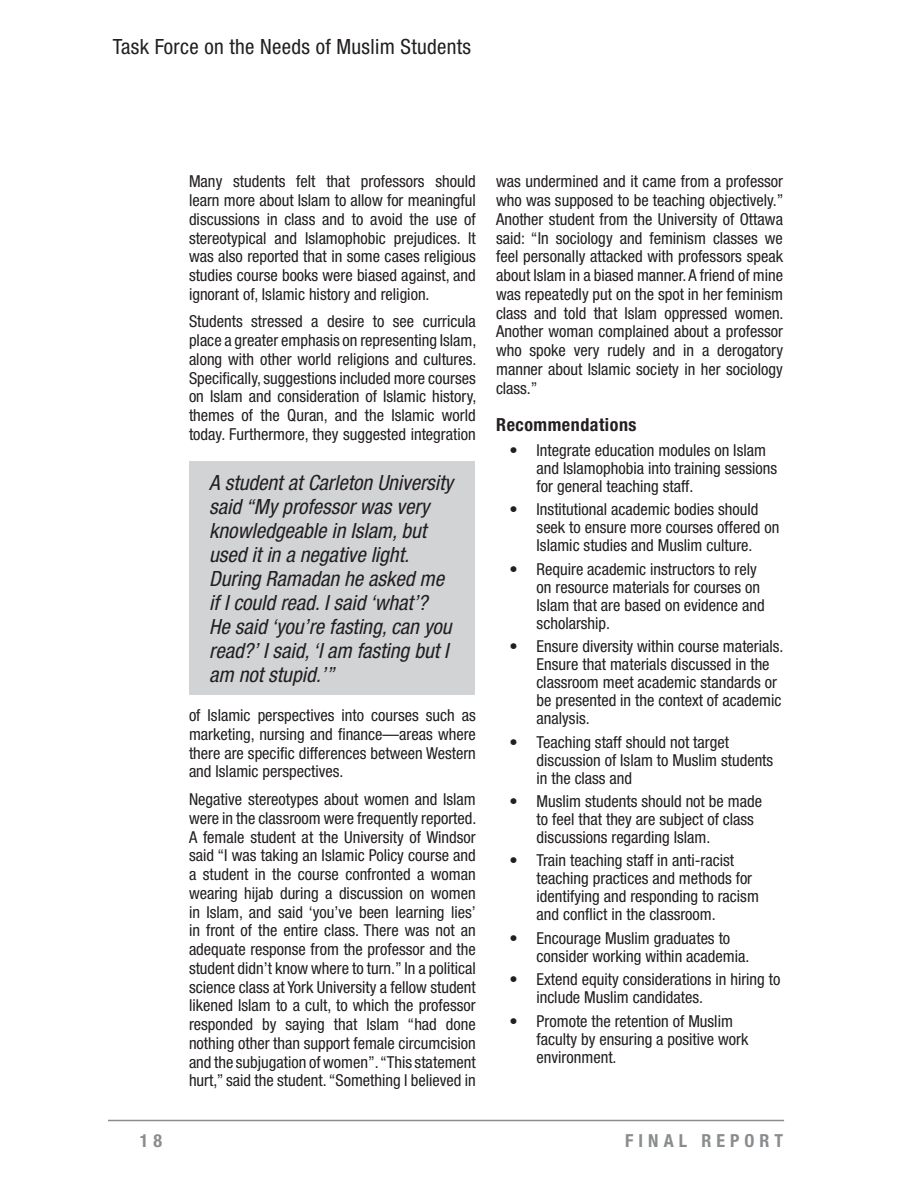
<style>
.page{position:relative;width:918px;height:1188px;background:#fff}
.page>*{position:absolute;margin:0;border:0;box-sizing:border-box;transform-origin:0 0}
.t1{font:italic condensed 21px/24px "Helvetica Neue LT Std";color:#231f20}
.t2{font:condensed 21px "Helvetica Neue LT Std";letter-spacing:.015em;color:#231f20}
.t3{font:700 condensed 18px "Helvetica Neue LT Std";letter-spacing:.03em;color:#231f20}
.t4{font:700 condensed 18px "Helvetica Neue LT Std";letter-spacing:.28em;color:#8a8c8e}
.t5{font:condensed 16.5px/18.8px "Helvetica Neue LT Std";color:#231f20}
</style>
<div class="page">
<hr style="left:108px;top:1120px;width:676px;height:1px;background:#8a8c8e">
<div style="left:190px;top:462px;width:285px;height:233px;background:#d1d3d4"></div>
<p class="t2" style="left:113px;top:39px;width:360px">Task Force on the Needs of Muslim Students</p>
<p class="t4" style="left:140px;top:1134px;width:24px">1 8</p>
<p class="t5" style="left:189px;top:173px;width:288px;text-align:justify">Many students felt that professors should learn more about Islam to allow for meaningful discussions in class and to avoid the use of stereotypical and Islamophobic prejudices. It was also reported that in some cases religious studies course books were biased against, and ignorant of, Islamic history and religion.</p>
<p class="t5" style="left:189px;top:314px;width:289px;text-align:justify">Students stressed a desire to see curricula place a greater emphasis on representing Islam, along with other world religions and cultures.<br>Specifically, suggestions included more courses on Islam and consideration of Islamic history, themes of the Quran, and the Islamic world today. Furthermore, they suggested integration</p>
<p class="t1" style="left:209px;top:472px;width:245px">A student at Carleton University said “My professor was very knowledgeable in Islam, but used it in a negative light.<br>During Ramadan he asked me if I could read. I said ‘what’?<br>He said ‘you’re fasting, can you read?’ I said, ‘I am fasting but I am not stupid.’”</p>
<p class="t5" style="left:189px;top:707px;width:288px;text-align:justify">of Islamic perspectives into courses such as marketing, nursing and finance—areas where there are specific differences between Western and Islamic perspectives.</p>
<p class="t5" style="left:189px;top:791px;width:289px;text-align:justify">Negative stereotypes about women and Islam were in the classroom were frequently reported.<br>A female student at the University of Windsor said “I was taking an Islamic Policy course and a student in the course confronted a woman wearing hijab during a discussion on women in Islam, and said ‘you’ve been learning lies’ in front of the entire class. There was not an adequate response from the professor and the student didn’t know where to turn.” In a political science class at York University a fellow student likened Islam to a cult, to which the professor responded by saying that Islam “had done nothing other than support female circumcision and the subjugation of women”. “This statement hurt,” said the student. “Something I believed in</p>
<p class="t5" style="left:496px;top:173px;width:289px;text-align:justify">was undermined and it came from a professor who was supposed to be teaching objectively.” Another student from the University of Ottawa said: “In sociology and feminism classes we feel personally attacked with professors speak about Islam in a biased manner. A friend of mine was repeatedly put on the spot in her feminism class and told that Islam oppressed women.<br>Another woman complained about a professor who spoke very rudely and in a derogatory manner about Islamic society in her sociology class.”</p>
<p class="t3" style="left:496px;top:418px;width:142px">Recommendations</p>
<p class="t5" style="left:537px;top:443px;width:242px;line-height:18px">Integrate education modules on Islam and Islamophobia into training sessions for general teaching staff.</p>
<p class="t5" style="left:537px;top:502px;width:244px;line-height:18px">Institutional academic bodies should seek to ensure more courses offered on<br>Islamic studies and Muslim culture.</p>
<p class="t5" style="left:537px;top:561px;width:230px;line-height:18px">Require academic instructors to rely on resource materials for courses on<br>Islam that are based on evidence and scholarship.</p>
<p class="t5" style="left:537px;top:639px;width:248px;line-height:18px">Ensure diversity within course materials.<br>Ensure that materials discussed in the classroom meet academic standards or be presented in the context of academic analysis.</p>
<p class="t5" style="left:537px;top:734px;width:238px;line-height:18px">Teaching staff should not target discussion of Islam to Muslim students in the class and</p>
<p class="t5" style="left:537px;top:794px;width:227px;line-height:18px">Muslim students should not be made to feel that they are subject of class discussions regarding Islam.</p>
<p class="t5" style="left:537px;top:853px;width:224px;line-height:18px">Train teaching staff in anti-racist teaching practices and methods for identifying and responding to racism and conflict in the classroom.</p>
<p class="t5" style="left:537px;top:930px;width:214px;line-height:18px">Encourage Muslim graduates to consider working within academia.</p>
<p class="t5" style="left:537px;top:972px;width:245px;line-height:18px">Extend equity considerations in hiring to include Muslim candidates.</p>
<p class="t5" style="left:537px;top:1013px;width:213px;line-height:18px">Promote the retention of Muslim faculty by ensuring a positive work environment.</p>
<p class="t5" style="left:510px;top:442px;width:10px">•</p>
<p class="t5" style="left:510px;top:502px;width:10px">•</p>
<p class="t5" style="left:510px;top:561px;width:10px">•</p>
<p class="t5" style="left:510px;top:638px;width:10px">•</p>
<p class="t5" style="left:510px;top:734px;width:10px">•</p>
<p class="t5" style="left:510px;top:793px;width:10px">•</p>
<p class="t5" style="left:510px;top:853px;width:10px">•</p>
<p class="t5" style="left:510px;top:930px;width:10px">•</p>
<p class="t5" style="left:510px;top:971px;width:10px">•</p>
<p class="t5" style="left:510px;top:1013px;width:10px">•</p>
<p class="t4" style="left:625px;top:1134px;width:159px">FINAL REPORT</p>
</div>
